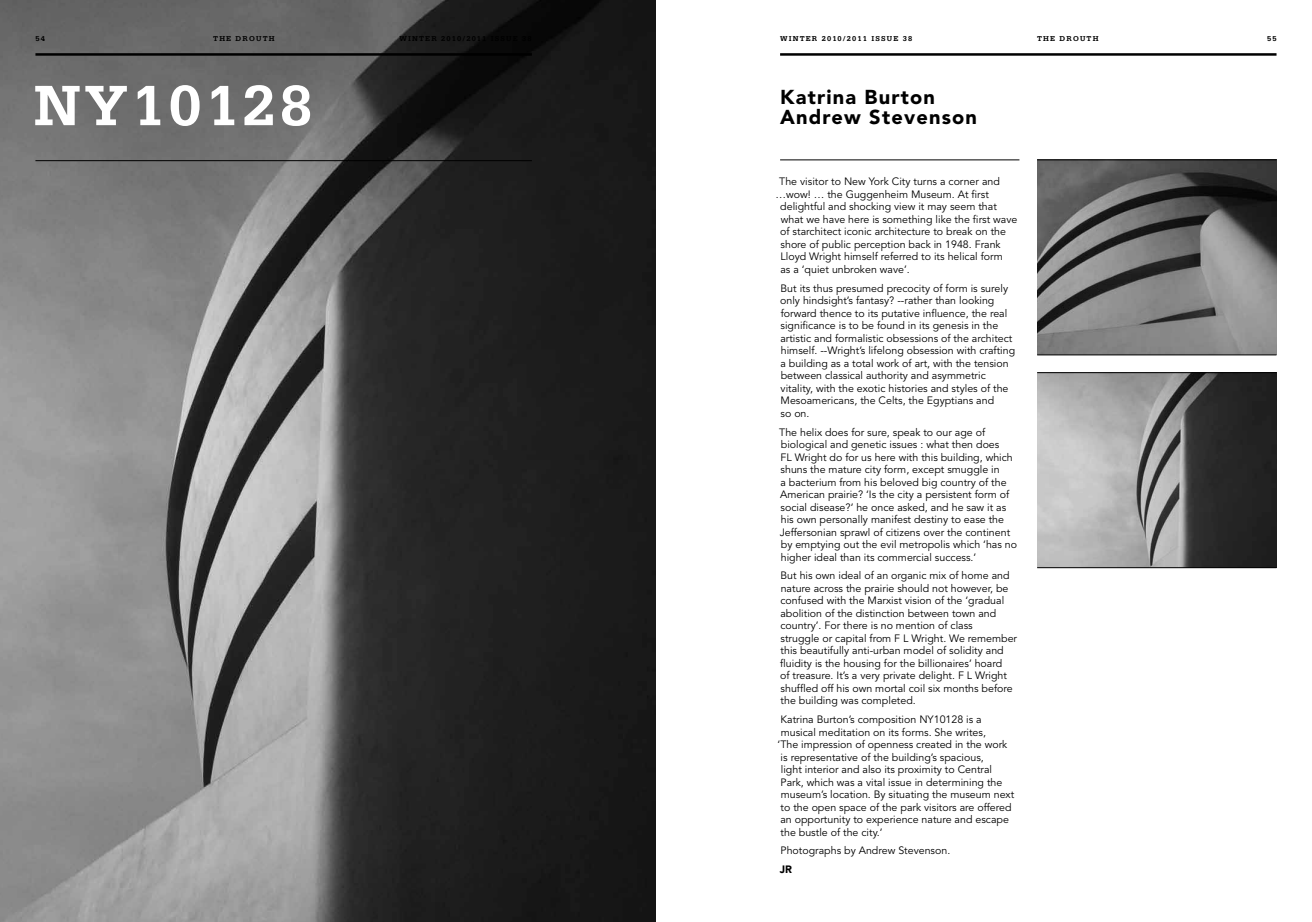
<style>
.page{position:relative;width:1312px;height:922px;background:#fff}
.page>*{position:absolute;margin:0;border:0;box-sizing:border-box;transform-origin:0 0}
.t1{font:700 60px "Serifa";letter-spacing:.06em;color:#fff}
.t2{font:900 20px "Avenir";letter-spacing:.06em;color:#000}
.t3{font:10.62px/12.5px "Avenir";color:#000}
.t4{font:900 10.62px "Avenir";color:#000}
.t5{font:700 7.5px "Serifa";letter-spacing:.15em;color:#000}
</style>
<div class="page">
<img style="left:0;top:0;width:656px;height:921px">
<hr style="left:35px;top:53px;width:496px;height:3px;background:#000">
<hr style="left:780px;top:53px;width:496px;height:3px;background:#000">
<img style="left:1037px;top:160px;width:239px;height:194px">
<img style="left:1037px;top:373px;width:239px;height:194px">
<hr style="left:35px;top:160px;width:496px;height:1px;background:#000">
<hr style="left:780px;top:159px;width:239px;height:1px;background:#000">
<hr style="left:1036px;top:159px;width:240px;height:1px;background:#000">
<hr style="left:1036px;top:354px;width:240px;height:1px;background:#000">
<hr style="left:1036px;top:372px;width:240px;height:1px;background:#000">
<hr style="left:1036px;top:567px;width:240px;height:1px;background:#000">
<p class="t5" style="left:35px;top:34px;width:11px">54</p>
<p class="t5" style="left:213px;top:34px;width:63px">THE DROUTH</p>
<p class="t5" style="left:1036px;top:34px;width:63px">THE DROUTH</p>
<p class="t5" style="left:1266px;top:34px;width:11px">55</p>
<p class="t5" style="left:780px;top:34px;width:134px">WINTER 2010/2011 ISSUE 38</p>
<h1 class="t1" style="left:34px;top:70px;width:280px">NY10128</h1>
<h2 class="t2" style="left:780px;top:85px;width:156px">Katrina Burton</h2>
<h2 class="t2" style="left:780px;top:105px;width:198px">Andrew Stevenson</h2>
<p class="t3" style="left:779px;top:176px;width:222px">The visitor to New York City turns a corner and</p>
<p class="t3" style="left:775px;top:188px;width:215px">…wow! … the Guggenheim Museum. At first</p>
<p class="t3" style="left:780px;top:201px;width:218px">delightful and shocking view it may seem that</p>
<p class="t3" style="left:780px;top:213px;width:238px">what we have here is something like the first wave</p>
<p class="t3" style="left:780px;top:226px;width:227px">of starchitect iconic architecture to break on the</p>
<p class="t3" style="left:780px;top:238px;width:222px">shore of public perception back in 1948. Frank</p>
<p class="t3" style="left:780px;top:251px;width:224px">Lloyd Wright himself referred to its helical form</p>
<p class="t3" style="left:780px;top:263px;width:131px">as a ‘quiet unbroken wave’.</p>
<p class="t3" style="left:780px;top:282px;width:236px">But its thus presumed precocity of form is surely only hindsight’s fantasy? --rather than looking forward thence to its putative influence, the real significance is to be found in its genesis in the artistic and formalistic obsessions of the architect himself. --Wright’s lifelong obsession with crafting a building as a total work of art, with the tension between classical authority and asymmetric vitality, with the exotic histories and styles of the Mesoamericans, the Celts, the Egyptians and<br>so on.</p>
<p class="t3" style="left:779px;top:426px;width:239px">The helix does for sure, speak to our age of biological and genetic issues : what then does<br>FL Wright do for us here with this building, which shuns the mature city form, except smuggle in<br>a bacterium from his beloved big country of the American prairie? ‘Is the city a persistent form of social disease?’ he once asked, and he saw it as his own personally manifest destiny to ease the Jeffersonian sprawl of citizens over the continent by emptying out the evil metropolis which ‘has no higher ideal than its commercial success.’</p>
<p class="t3" style="left:780px;top:569px;width:238px">But his own ideal of an organic mix of home and nature across the prairie should not however, be confused with the Marxist vision of the ‘gradual abolition of the distinction between town and country’. For there is no mention of class<br>struggle or capital from F L Wright. We remember this beautifully anti-urban model of solidity and fluidity is the housing for the billionaires’ hoard<br>of treasure. It’s a very private delight. F L Wright shuffled off his own mortal coil six months before the building was completed.</p>
<p class="t3" style="left:780px;top:713px;width:203px">Katrina Burton’s composition NY10128 is a</p>
<p class="t3" style="left:780px;top:725px;width:207px">musical meditation on its forms. She writes,</p>
<p class="t3" style="left:777px;top:738px;width:231px">‘The impression of openness created in the work</p>
<p class="t3" style="left:780px;top:750px;width:205px">is representative of the building’s spacious,</p>
<p class="t3" style="left:780px;top:763px;width:213px">light interior and also its proximity to Central</p>
<p class="t3" style="left:780px;top:775px;width:223px">Park, which was a vital issue in determining the</p>
<p class="t3" style="left:780px;top:788px;width:235px">museum’s location. By situating the museum next</p>
<p class="t3" style="left:780px;top:800px;width:232px">to the open space of the park visitors are offered</p>
<p class="t3" style="left:780px;top:813px;width:230px">an opportunity to experience nature and escape</p>
<p class="t3" style="left:780px;top:825px;width:103px">the bustle of the city.’</p>
<p class="t3" style="left:780px;top:844px;width:171px">Photographs by Andrew Stevenson.</p>
<p class="t4" style="left:779px;top:862px;width:14px">JR</p>
</div>
